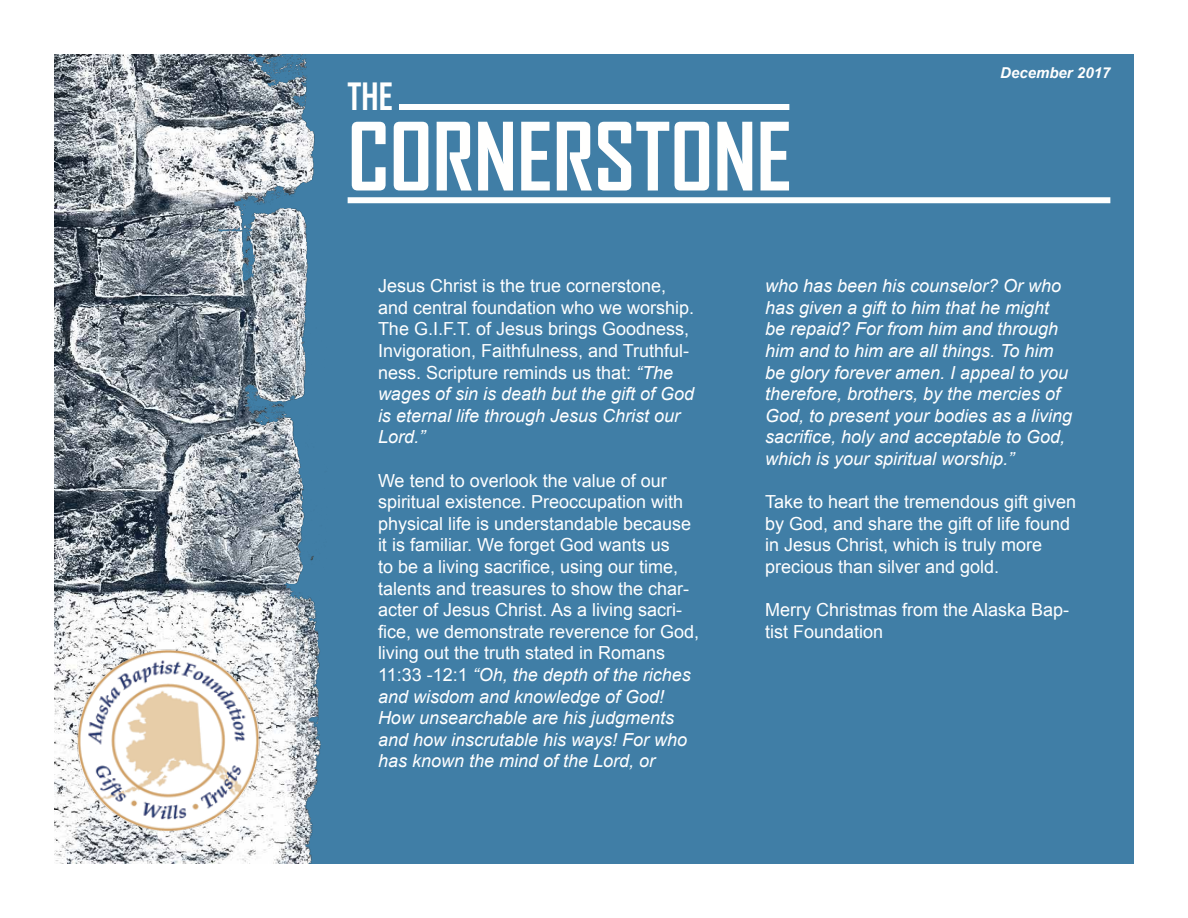
<style>
.page{position:relative;width:1188px;height:918px;background:#fff}
.page>*{position:absolute;margin:0;border:0;box-sizing:border-box;transform-origin:0 0}
.t1{font:700 90px "Agency FB";color:#fffffe}
.t2{font:700 36px "Agency FB";color:#fffffe}
.t3{font:18px/21.6px "Arial";color:#fff}
.t4{font:italic 18px/21.6px "Arial";color:#fff}
.t5{font:italic 700 15px "Arial";color:#fffffe}
.s1{font-style:italic}
</style>
<div class="page">
<div style="left:54px;top:54px;width:1080px;height:810px;background:#407ea6"></div>
<div style="left:399px;top:104px;width:390px;height:6px;background:#fffffe"></div>
<div style="left:348px;top:197px;width:762px;height:6px;background:#fffffe"></div>
<img style="left:54px;top:54px;width:267px;height:810px">
<img style="left:71px;top:641px;width:194px;height:202px">
<h2 class="t2" style="left:348px;top:74px;width:47px">THE</h2>
<h1 class="t1" style="left:348px;top:101px;width:446px">CORNERSTONE</h1>
<p class="t5" style="left:1000px;top:63px;width:112px">December 2017</p>
<p class="t3" style="left:378px;top:275px;width:318px">Jesus Christ is the true cornerstone, and central foundation who we worship.<br>The G.I.F.T. of Jesus brings Goodness, Invigoration, Faithfulness, and Truthful&shy;ness. Scripture reminds us that: <span class="s1">“The wages of sin is death but the gift of God is eternal life through Jesus Christ our Lord.”</span></p>
<p class="t3" style="left:378px;top:470px;width:323px">We tend to overlook the value of our spiritual existence. Preoccupation with physical life is understandable because it is familiar. We forget God wants us<br>to be a living sacrifice, using our time, talents and treasures to show the char&shy;acter of Jesus Christ. As a living sacri&shy;fice, we demonstrate reverence for God, living out the truth stated in Romans 11:33 -12:1 <span class="s1">“Oh, the depth of the riches and wisdom and knowledge of God!<br>How unsearchable are his judgments and how inscrutable his ways! For who has known the mind of the Lord, or</span></p>
<p class="t4" style="left:765px;top:275px;width:309px">who has been his counselor? Or who has given a gift to him that he might be repaid? For from him and through him and to him are all things. To him be glory forever amen. I appeal to you therefore, brothers, by the mercies of God, to present your bodies as a living sacrifice, holy and acceptable to God, which is your spiritual worship.”</p>
<p class="t3" style="left:765px;top:491px;width:313px">Take to heart the tremendous gift given by God, and share the gift of life found in Jesus Christ, which is truly more precious than silver and gold.</p>
<p class="t3" style="left:765px;top:599px;width:306px">Merry Christmas from the Alaska Bap&shy;tist Foundation</p>
</div>
